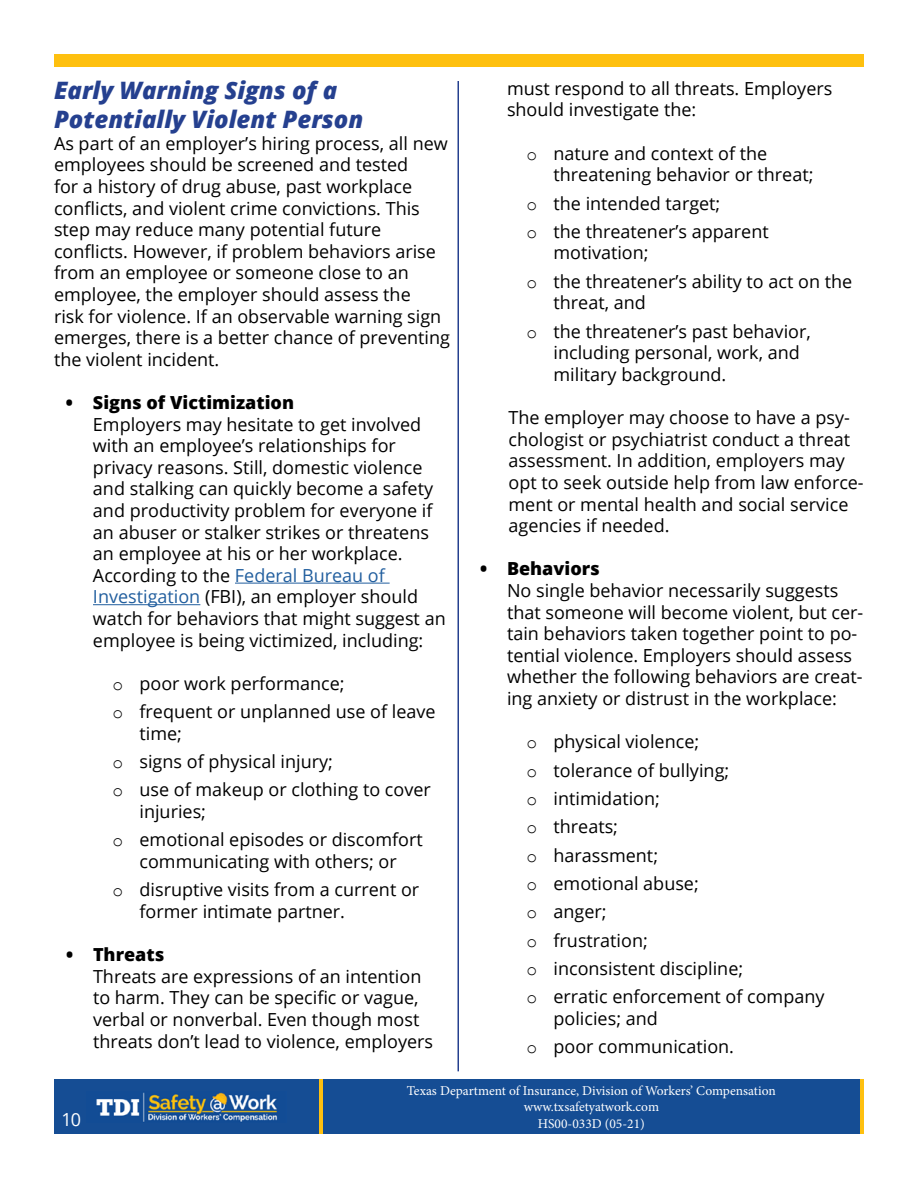
<style>
.page{position:relative;width:918px;height:1188px;background:#fff}
.page>*{position:absolute;margin:0;border:0;box-sizing:border-box;transform-origin:0 0}
.t1{font:italic 800 24px/28.8px "Open Sans";color:#25408f}
.t2{font:18px/21.6px "Open Sans";color:#000}
.t3{font:800 18px "Open Sans";color:#000}
.t4{font:18px "Open Sans";color:#fff}
.t5{font:13.5px/16.2px "Minion Pro";color:#fff;text-align:center}
.s1{color:#215e9e}
.s2{font-family:"Courier New"}
</style>
<div class="page">
<div style="left:54px;top:1080px;width:810px;height:54px;background:#154d94"></div>
<img style="left:96px;top:1092px;width:181px;height:30px">
<hr style="left:860px;top:1080px;width:4px;height:54px;background:#fec00f">
<hr style="left:319px;top:1080px;width:4px;height:54px;background:#fec00f">
<hr style="left:458px;top:81px;width:1px;height:990px;background:#25408f">
<div style="left:54px;top:54px;width:810px;height:13px;background:#fec00f"></div>
<hr style="left:235px;top:583px;width:155px;height:1px;background:#215e9e">
<hr style="left:93px;top:604px;width:107px;height:1px;background:#215e9e">
<h1 class="t1" style="left:54px;top:75px;width:311px">Early Warning Signs of a<br>Potentially Violent Person</h1>
<p class="t2" style="left:54px;top:132px;width:398px">As part of an employer’s hiring process, all new employees should be screened and tested<br>for a history of drug abuse, past workplace conflicts, and violent crime convictions. This step may reduce many potential future conflicts. However, if problem behaviors arise from an employee or someone close to an employee, the employer should assess the<br>risk for violence. If an observable warning sign emerges, there is a better chance of preventing the violent incident.</p>
<p class="t3" style="left:66px;top:389px;width:230px">• Signs of Victimization</p>
<p class="t2" style="left:93px;top:413px;width:354px">Employers may hesitate to get involved with an employee’s relationships for privacy reasons. Still, domestic violence and stalking can quickly become a safety and productivity problem for everyone if an abuser or stalker strikes or threatens an employee at his or her workplace.<br>According to the <span class="s1">Federal Bureau of Investigation</span> (FBI), an employer should watch for behaviors that might suggest an employee is being victimized, including:</p>
<p class="t2" style="left:113px;top:669px;width:325px;line-height:28.3px"><span class="s2">o</span> poor work performance;<br><span class="s2">o</span> frequent or unplanned use of leave</p>
<p class="t2" style="left:112px;top:719px;width:320px;line-height:28.3px;text-indent:27px">time;<br><span class="s2">o</span> signs of physical injury;<br><span class="s2">o</span> use of makeup or clothing to cover</p>
<p class="t2" style="left:112px;top:797px;width:312px;line-height:28.3px;text-indent:27px">injuries;<br><span class="s2">o</span> emotional episodes or discomfort</p>
<p class="t2" style="left:112px;top:847px;width:308px;line-height:28.3px;text-align:center">communicating with others; or<br><span class="s2">o</span> disruptive visits from a current or</p>
<p class="t2" style="left:140px;top:900px;width:207px">former intimate partner.</p>
<p class="t3" style="left:66px;top:941px;width:100px">• Threats</p>
<p class="t2" style="left:93px;top:965px;width:342px">Threats are expressions of an intention to harm. They can be specific or vague, verbal or nonverbal. Even though most threats don’t lead to violence, employers</p>
<p class="t3" style="left:480px;top:555px;width:9px">•</p>
<p class="t2" style="left:507px;top:77px;width:327px">must respond to all threats. Employers should investigate the:</p>
<p class="t2" style="left:554px;top:142px;width:262px;text-indent:-27px"><span class="s2">o</span> nature and context of the threatening behavior or threat;</p>
<p class="t2" style="left:526px;top:188px;width:244px;line-height:28.3px"><span class="s2">o</span> the intended target;<br><span class="s2">o</span> the threatener’s apparent</p>
<p class="t2" style="left:526px;top:238px;width:327px;line-height:28.3px;text-indent:27px">motivation;<br><span class="s2">o</span> the threatener’s ability to act on the</p>
<p class="t2" style="left:526px;top:288px;width:286px;line-height:28.3px;text-indent:27px">threat, and<br><span class="s2">o</span> the threatener’s past behavior,</p>
<p class="t2" style="left:554px;top:342px;width:248px">including personal, work, and military background.</p>
<p class="t2" style="left:508px;top:406px;width:357px">The employer may choose to have a psy&shy;chologist or psychiatrist conduct a threat assessment. In addition, employers may opt to seek outside help from law enforce&shy;ment or mental health and social service agencies if needed.</p>
<p class="t3" style="left:507px;top:555px;width:94px">Behaviors</p>
<p class="t2" style="left:507px;top:579px;width:358px">No single behavior necessarily suggests that someone will become violent, but cer&shy;tain behaviors taken together point to po&shy;tential violence. Employers should assess whether the following behaviors are creat&shy;ing anxiety or distrust in the workplace:</p>
<p class="t2" style="left:527px;top:727px;width:300px;line-height:28.3px"><span class="s2">o</span> physical violence;<br><span class="s2">o</span> tolerance of bullying;<br><span class="s2">o</span> intimidation;<br><span class="s2">o</span> threats;<br><span class="s2">o</span> harassment;<br><span class="s2">o</span> emotional abuse;<br><span class="s2">o</span> anger;<br><span class="s2">o</span> frustration;<br><span class="s2">o</span> inconsistent discipline;<br><span class="s2">o</span> erratic enforcement of company</p>
<p class="t2" style="left:527px;top:1004px;width:209px;line-height:28.3px;text-indent:27px">policies; and<br><span class="s2">o</span> poor communication.</p>
<p class="t5" style="left:407px;top:1083px;width:370px">Texas Department of Insurance, Division of Workers’ Compensation www.txsafetyatwork.com</p>
<p class="t4" style="left:62px;top:1107px;width:21px">10</p>
<p class="t5" style="left:538px;top:1115px;width:109px">HS00-033D (05-21)</p>
</div>
